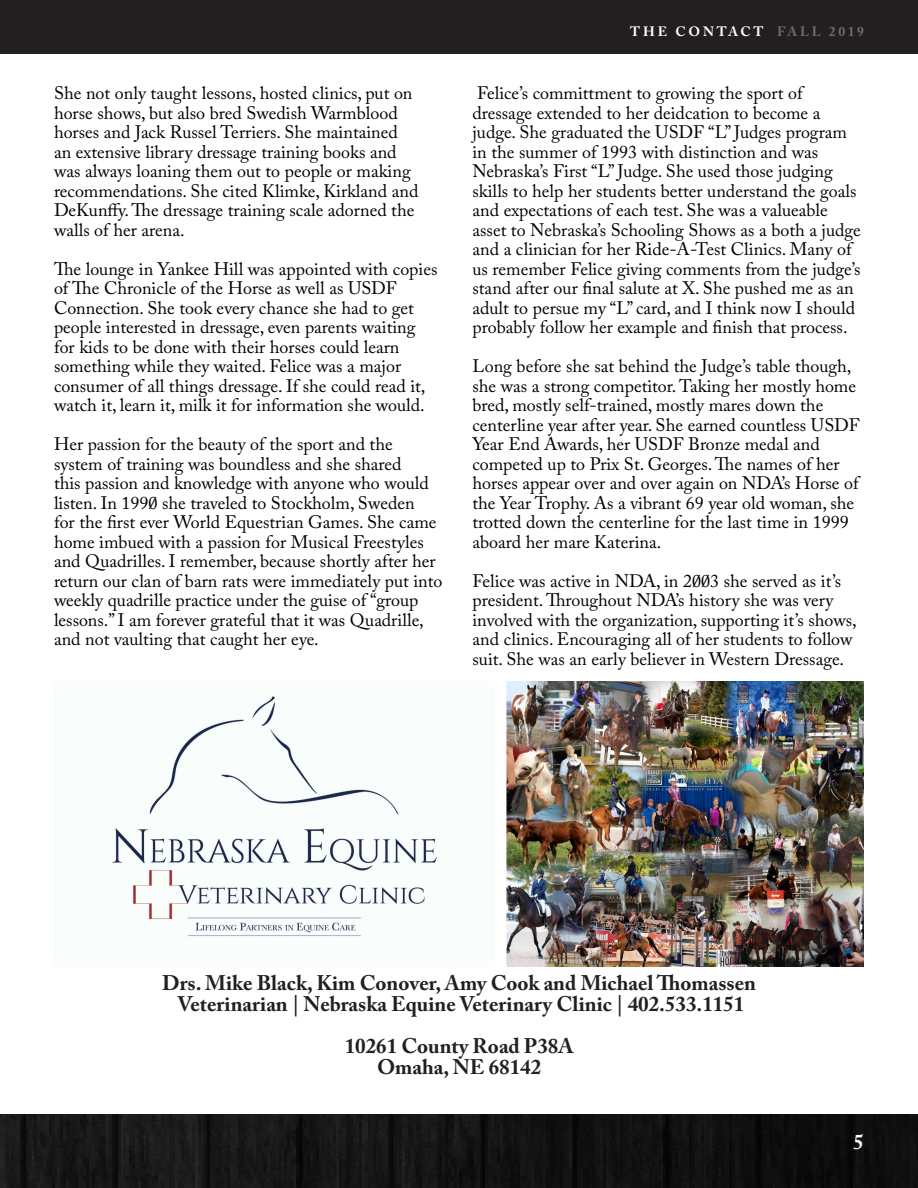
<style>
.page{position:relative;width:918px;height:1188px;background:#fff}
.page>*{position:absolute;margin:0;border:0;box-sizing:border-box;transform-origin:0 0}
.t1{font:700 21px "Adobe Caslon Pro";color:#231f20}
.t2{font:700 21px "Adobe Caslon Pro";color:#fff}
.t3{font:18px/19.5px "Adobe Caslon Pro";color:#000}
.t4{font:700 13.5px "Adobe Caslon Pro";letter-spacing:.2em;color:#fff}
.s1{color:#6c6d70}
</style>
<div class="page">
<img style="left:0;top:1115px;width:918px;height:73px">
<div style="left:0;top:0;width:918px;height:54px;background:#231f20"></div>
<img style="left:112px;top:681px;width:752px;height:285px">
<p class="t3" style="left:54px;top:83px;width:366px">She not only taught lessons, hosted clinics, put on horse shows, but also bred Swedish Warmblood horses and Jack Russel Terriers. She maintained an extensive library dressage training books and was always loaning them out to people or making recommendations. She cited Klimke, Kirkland and DeKunffy. The dressage training scale adorned the walls of her arena.</p>
<p class="t3" style="left:54px;top:259px;width:385px">The lounge in Yankee Hill was appointed with copies of The Chronicle of the Horse as well as USDF Connection. She took every chance she had to get people interested in dressage, even parents waiting for kids to be done with their horses could learn something while they waited. Felice was a major consumer of all things dressage. If she could read it, watch it, learn it, milk it for information she would.</p>
<p class="t3" style="left:54px;top:434px;width:390px">Her passion for the beauty of the sport and the system of training was boundless and she shared<br>this passion and knowledge with anyone who would listen. In 1990 she traveled to Stockholm, Sweden<br>for the first ever World Equestrian Games. She came home imbued with a passion for Musical Freestyles and Quadrilles. I remember, because shortly after her return our clan of barn rats were immediately put into weekly quadrille practice under the guise of “group lessons.” I am forever grateful that it was Quadrille, and not vaulting that caught her eye.</p>
<p class="t4" style="left:630px;top:23px;width:235px">THE CONTACT <span class="s1">FALL 2019</span></p>
<p class="t3" style="left:472px;top:83px;width:390px">Felice’s committment to growing the sport of dressage extended to her deidcation to become a judge. She graduated the USDF “L” Judges program in the summer of 1993 with distinction and was Nebraska’s First “L” Judge. She used those judging skills to help her students better understand the goals and expectations of each test. She was a valueable asset to Nebraska’s Schooling Shows as a both a judge and a clinician for her Ride-A-Test Clinics. Many of us remember Felice giving comments from the judge’s stand after our final salute at X. She pushed me as an adult to persue my “L” card, and I think now I should probably follow her example and finish that process.</p>
<p class="t3" style="left:472px;top:356px;width:389px">Long before she sat behind the Judge’s table though, she was a strong competitor. Taking her mostly home bred, mostly self-trained, mostly mares down the centerline year after year. She earned countless USDF Year End Awards, her USDF Bronze medal and competed up to Prix St. Georges. The names of her horses appear over and over again on NDA’s Horse of the Year Trophy. As a vibrant 69 year old woman, she trotted down the centerline for the last time in 1999 aboard her mare Katerina.</p>
<p class="t3" style="left:472px;top:571px;width:386px">Felice was active in NDA, in 2003 she served as it’s president. Throughout NDA’s history she was very involved with the organization, supporting it’s shows, and clinics. Encouraging all of her students to follow suit. She was an early believer in Western Dressage.</p>
<p class="t1" style="left:162px;top:970px;width:595px">Drs. Mike Black, Kim Conover, Amy Cook and Michael Thomassen</p>
<p class="t1" style="left:178px;top:991px;width:568px">Veterinarian | Nebraska Equine Veterinary Clinic | 402.533.1151</p>
<p class="t1" style="left:345px;top:1033px;width:230px">10261 County Road P38A</p>
<p class="t1" style="left:377px;top:1054px;width:166px">Omaha, NE 68142</p>
<p class="t2" style="left:854px;top:1130px;width:12px">5</p>
</div>
